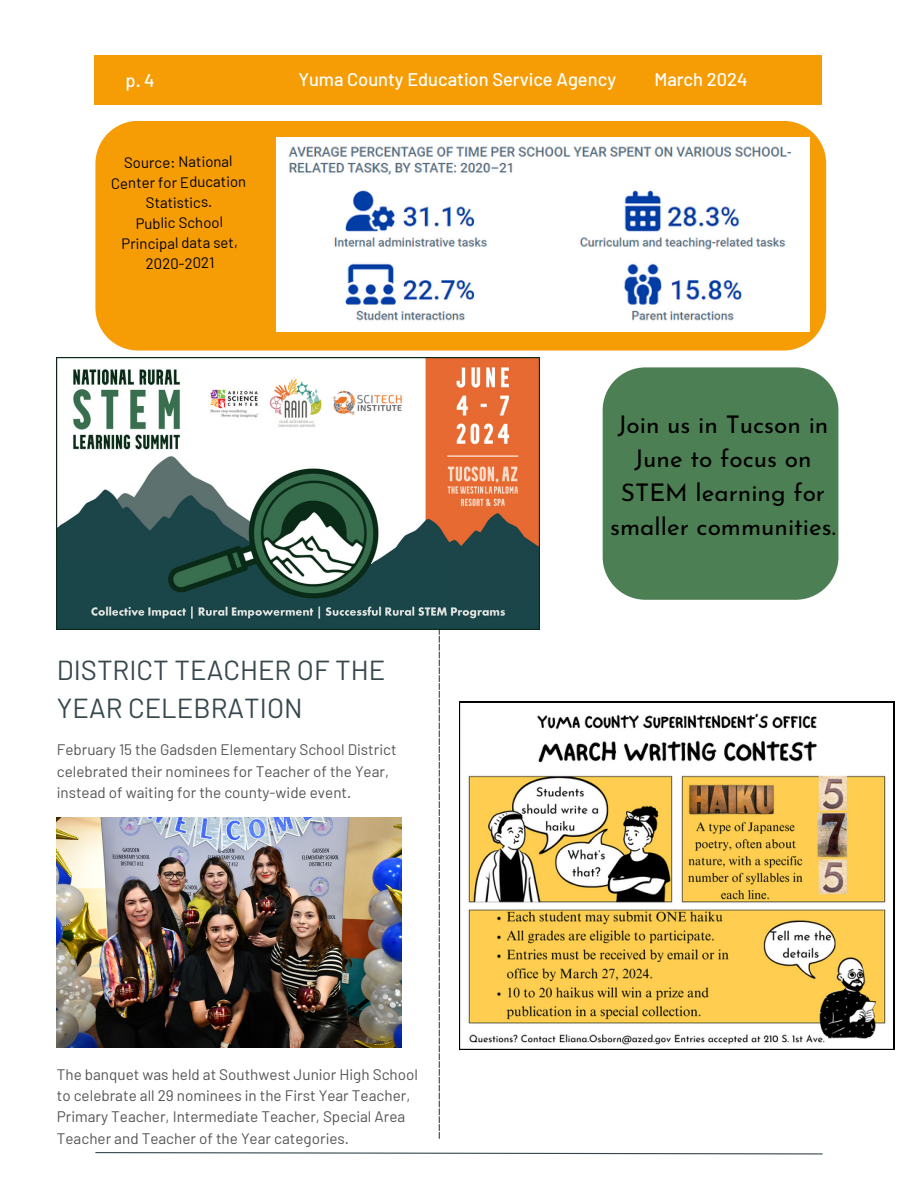
<style>
.page{position:relative;width:918px;height:1188px;background:#fff}
.page>*{position:absolute;margin:0;border:0;box-sizing:border-box;transform-origin:0 0}
.t1{font:27.45px/37.8px "Barlow";color:#36484d}
.t2{font:24.45px/33.8px "Josefin Sans";color:#000;text-align:center}
.t3{font:500 18.3px "Barlow";color:#fff}
.t4{font:15.3px/21.3px "Barlow";color:#545454}
.t5{font:15px/20.2px "Barlow";color:#000;text-align:center}
</style>
<div class="page">
<div style="left:94px;top:55px;width:727px;height:50px;background:#f69d06"></div>
<svg style="left:439px;top:629px;width:1px;height:510px"></svg>
<svg style="left:95px;top:1152px;width:728px;height:3px"></svg>
<div style="left:95px;top:121px;width:731px;height:230px;background:#f69d06"></div>
<img style="left:276px;top:137px;width:533px;height:195px">
<img style="left:57px;top:357px;width:482px;height:272px">
<div style="left:603px;top:367px;width:235px;height:233px;background:#4c8054"></div>
<img style="left:57px;top:818px;width:344px;height:229px">
<svg style="left:459px;top:702px;width:435px;height:347px"></svg>
<p class="t3" style="left:126px;top:69px;width:31px">p.4</p>
<p class="t3" style="left:298px;top:67px;width:319px">Yuma County Education Service Agency</p>
<p class="t3" style="left:654px;top:68px;width:95px">March 2024</p>
<p class="t5" style="left:111px;top:152px;width:137px;rotate:-1deg">Source: National<br>Center for Education<br>Statistics.<br>Public School<br>Principal data set,<br>2020-2021</p>
<h1 class="t1" style="left:57px;top:650px;width:330px">DISTRICT TEACHER OF THE<br>YEAR CELEBRATION</h1>
<p class="t4" style="left:57px;top:739px;width:341px">February 15 the Gadsden Elementary School District celebrated their nominees for Teacher of the Year, instead of waiting for the county-wide event.</p>
<p class="t4" style="left:57px;top:1063px;width:363px">The banquet was held at Southwest Junior High School to celebrate all 29 nominees in the First Year Teacher, Primary Teacher, Intermediate Teacher, Special Area Teacher and Teacher of the Year categories.</p>
<h2 class="t2" style="left:610px;top:410px;width:227px">Join us in Tucson in<br>June to focus on<br>STEM learning for smaller communities.</h2>
</div>
